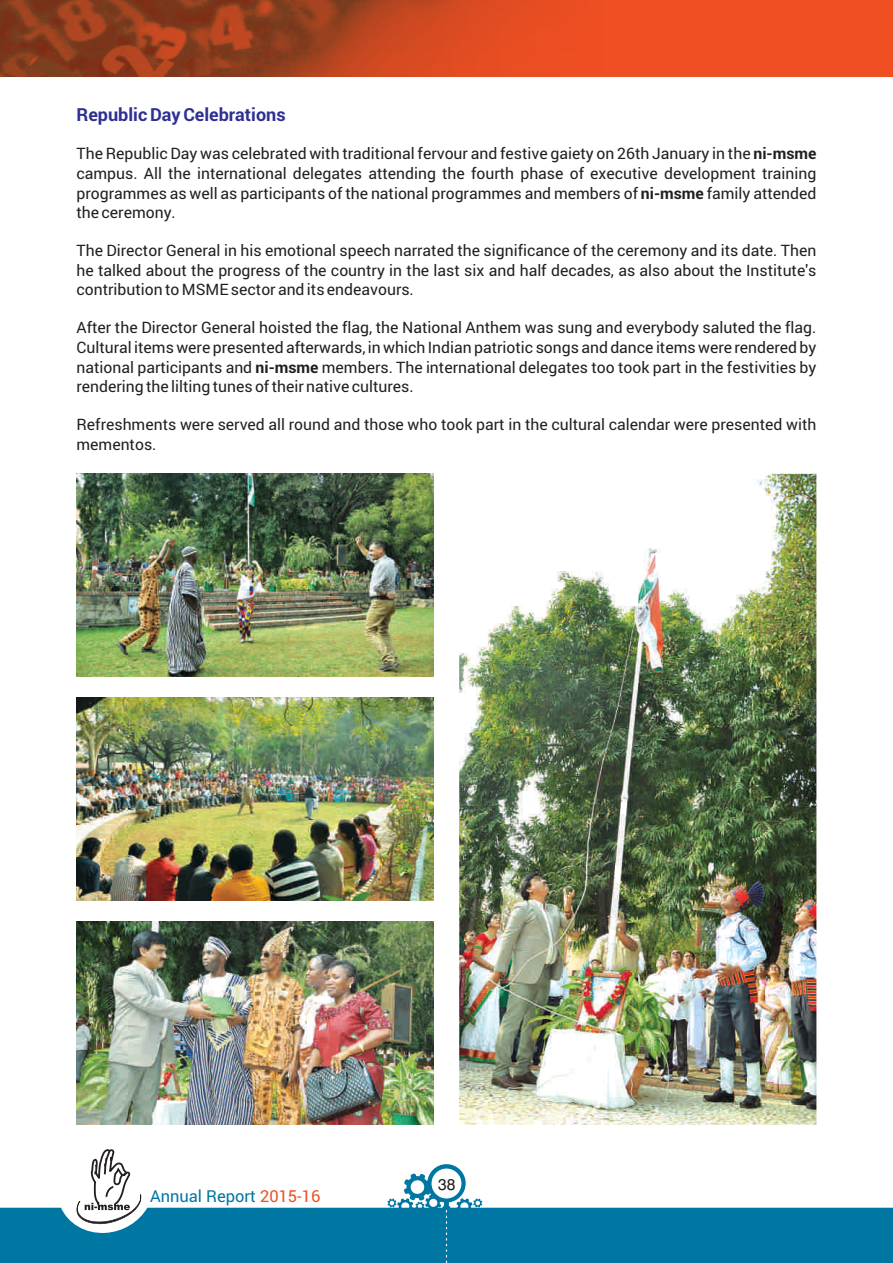
<style>
.page{position:relative;width:893px;height:1263px;background:#fff}
.page>*{position:absolute;margin:0;border:0;box-sizing:border-box;transform-origin:0 0}
.t1{font:700 18px "Roboto";color:#2e3092}
.t2{font:16.5px "Roboto";color:#0076a3}
.t3{font:15.75px/19.6px "Roboto";color:#231f20;text-align:justify}
.t4{font:15.75px "Swiss 721 BT";color:#231f20}
.s1{font-weight:700}
.s2{color:#f04f23}
</style>
<div class="page">
<div style="left:0;top:0;width:893px;height:77px;background:#f04f23"></div>
<img style="left:0;top:0;width:536px;height:77px">
<div style="left:0;top:1208px;width:893px;height:55px;background:#0076a3"></div>
<svg style="left:76px;top:1149px;width:65px;height:76px"></svg>
<svg style="left:376px;top:1164px;width:118px;height:99px"></svg>
<img style="left:77px;top:474px;width:357px;height:203px">
<img style="left:77px;top:698px;width:357px;height:203px">
<img style="left:459px;top:474px;width:357px;height:651px">
<img style="left:77px;top:921px;width:357px;height:204px">
<p class="t1" style="left:77px;top:102px;width:211px">Republic Day Celebrations</p>
<p class="t3" style="left:77px;top:143px;width:741px">The Republic Day was celebrated with traditional fervour and festive gaiety on 26th January in the <span class="s1">ni-msme </span>campus. All the international delegates attending the fourth phase of executive development training programmes as well as participants of the national programmes and members of <span class="s1">ni-msme</span> family attended the ceremony.</p>
<p class="t3" style="left:77px;top:240px;width:741px">The Director General in his emotional speech narrated the significance of the ceremony and its date. Then he talked about the progress of the country in the last six and half decades, as also about the Institute's contribution to MSME sector and its endeavours.</p>
<p class="t3" style="left:77px;top:317px;width:741px">After the Director General hoisted the flag, the National Anthem was sung and everybody saluted the flag.<br>Cultural items were presented afterwards, in which Indian patriotic songs and dance items were rendered by national participants and <span class="s1">ni-msme</span> members. The international delegates too took part in the festivities by rendering the lilting tunes of their native cultures.</p>
<p class="t3" style="left:77px;top:414px;width:741px">Refreshments were served all round and those who took part in the cultural calendar were presented with mementos.</p>
<p class="t2" style="left:150px;top:1185px;width:172px">Annual Report <span class="s2">2015-16</span></p>
<p class="t4" style="left:438px;top:1178px;width:19px">38</p>
</div>
